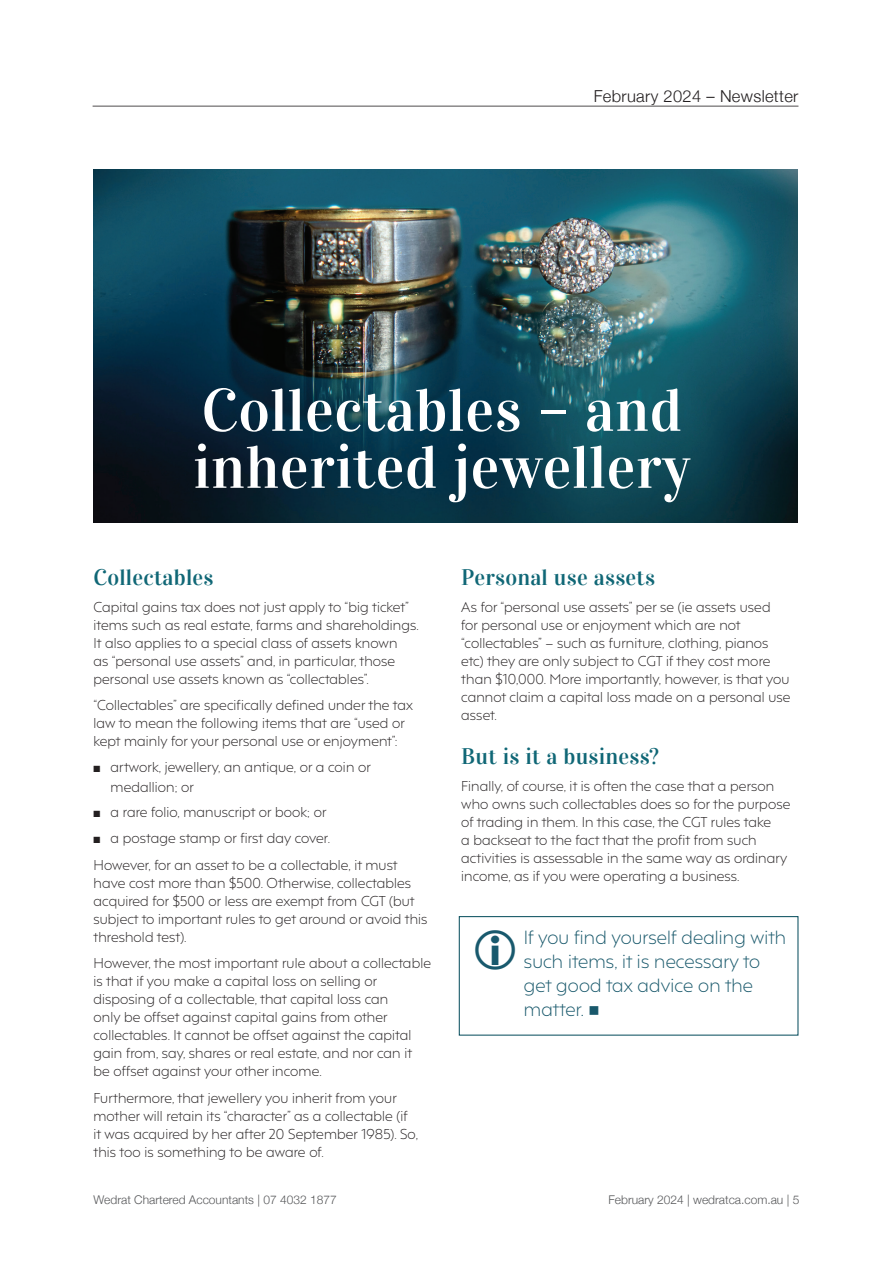
<style>
.page{position:relative;width:893px;height:1263px;background:#fff}
.page>*{position:absolute;margin:0;border:0;box-sizing:border-box;transform-origin:0 0}
.t1{font:60px/57px "Vidaloka";letter-spacing:.01em;color:#fff}
.t2{font:22.5px "Vidaloka";letter-spacing:.01em;color:#106776}
.t3{font:300 18px/24px "F37 Hooj";letter-spacing:.01em;color:#18586b}
.t4{font:300 16.5px "Helvetica Neue";letter-spacing:.02em;color:#231f20}
.t5{font:300 13.5px/18px "F37 Hooj";letter-spacing:.01em;color:#231f20}
.t6{font:300 12px "Helvetica Neue";color:#57585a}
</style>
<div class="page">
<hr style="left:93px;top:106px;width:705px;height:1px;background:#231f20">
<img style="left:93px;top:169px;width:705px;height:354px">
<div style="left:459px;top:916px;width:339px;height:120px;background:#fff;border:1px solid #0f5362"></div>
<p class="t4" style="left:594px;top:83px;width:206px">February 2024 – Newsletter</p>
<h1 class="t1" style="left:193px;top:382px;width:499px">Collectables – and inherited jewellery</h1>
<h2 class="t2" style="left:94px;top:564px;width:121px">Collectables</h2>
<p class="t5" style="left:94px;top:596px;width:327px">Capital gains tax does not just apply to “big ticket” items such as real estate, farms and shareholdings.<br>It also applies to a special class of assets known<br>as “personal use assets” and, in particular, those personal use assets known as “collectables”.</p>
<p class="t5" style="left:94px;top:695px;width:321px">“Collectables” are specifically defined under the tax law to mean the following items that are “used or kept mainly for your personal use or enjoyment”:</p>
<p class="t5" style="left:111px;top:756px;width:262px;line-height:19.5px;text-indent:-17px">■ artwork, jewellery, an antique, or a coin or medallion; or</p>
<p class="t5" style="left:94px;top:802px;width:234px">■ a rare folio, manuscript or book; or</p>
<p class="t5" style="left:94px;top:824px;width:306px;line-height:26.5px">■ a postage stamp or first day cover.<br>However, for an asset to be a collectable, it must</p>
<p class="t5" style="left:94px;top:872px;width:335px">have cost more than $500. Otherwise, collectables acquired for $500 or less are exempt from CGT (but subject to important rules to get around or avoid this threshold test).</p>
<p class="t5" style="left:94px;top:953px;width:339px">However, the most important rule about a collectable is that if you make a capital loss on selling or disposing of a collectable, that capital loss can<br>only be offset against capital gains from other collectables. It cannot be offset against the capital gain from, say, shares or real estate, and nor can it be offset against your other income.</p>
<p class="t5" style="left:94px;top:1087px;width:326px">Furthermore, that jewellery you inherit from your mother will retain its “character” as a collectable (if it was acquired by her after 20 September 1985). So, this too is something to be aware of.</p>
<h2 class="t2" style="left:461px;top:564px;width:195px">Personal use assets</h2>
<p class="t5" style="left:461px;top:596px;width:331px">As for “personal use assets” per se (ie assets used for personal use or enjoyment which are not “collectables” – such as furniture, clothing, pianos etc) they are only subject to CGT if they cost more than $10,000. More importantly, however, is that you cannot claim a capital loss made on a personal use asset.</p>
<h2 class="t2" style="left:461px;top:743px;width:199px">But is it a business?</h2>
<p class="t5" style="left:461px;top:775px;width:330px">Finally, of course, it is often the case that a person who owns such collectables does so for the purpose of trading in them. In this case, the CGT rules take<br>a backseat to the fact that the profit from such activities is assessable in the same way as ordinary income, as if you were operating a business.</p>
<h3 class="t3" style="left:524px;top:924px;width:264px">If you find yourself dealing with such items, it is necessary to get good tax advice on the matter. ■</h3>
<p class="t6" style="left:94px;top:1190px;width:245px">Wedrat Chartered Accountants | 07 4032 1877</p>
<p class="t6" style="left:608px;top:1190px;width:192px">February 2024 | wedratca.com.au | 5</p>
</div>
